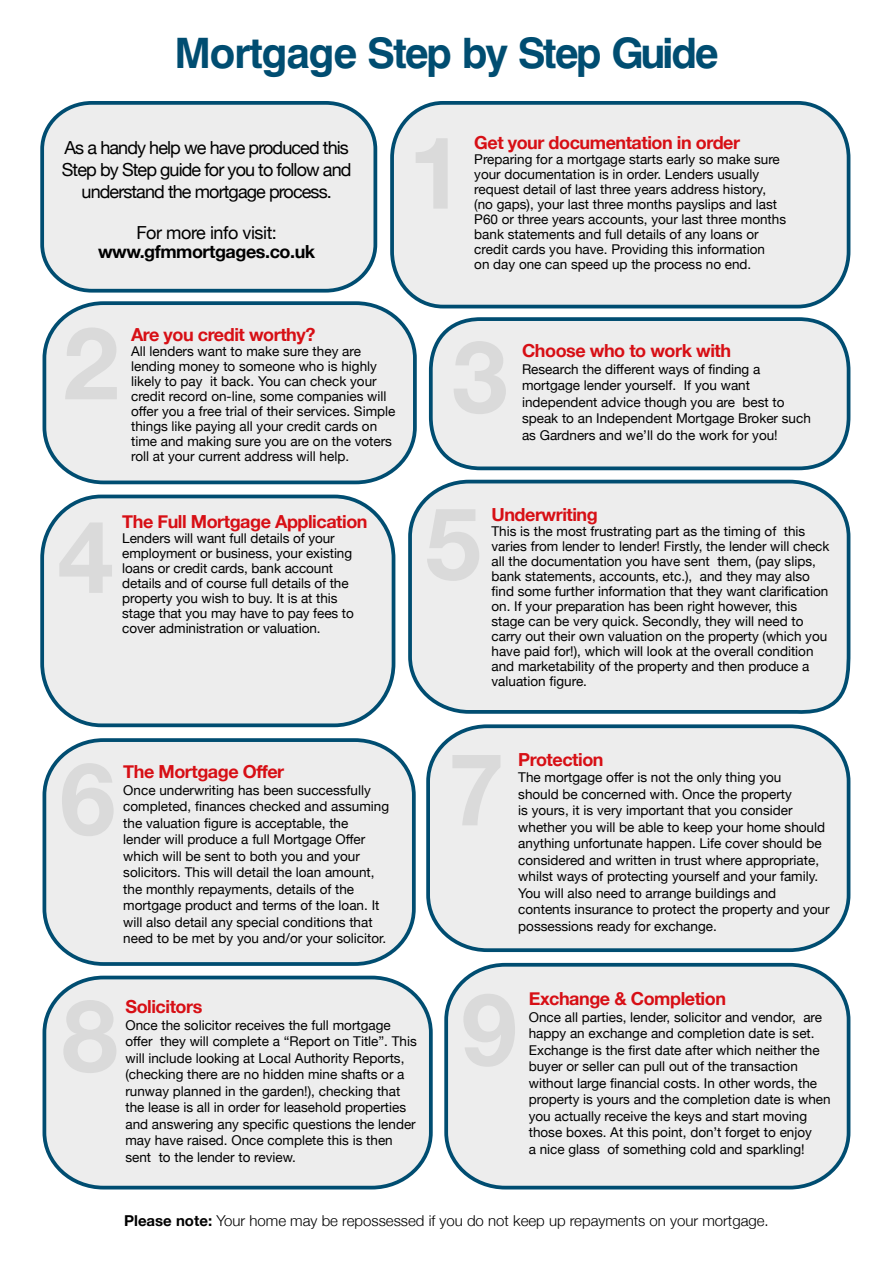
<style>
.page{position:relative;width:893px;height:1263px;background:#fff}
.page>*{position:absolute;margin:0;border:0;box-sizing:border-box;transform-origin:0 0}
.t1{font:700 42px "Swiss 721 BT";letter-spacing:-.045em;color:#004d71}
.t2{font:700 18px "Helvetica Neue";letter-spacing:-.025em;color:#d70f15}
.t3{font:18px/21.6px "Helvetica Neue";letter-spacing:-.05em;color:#000;text-align:center}
.t4{font:700 18px "Helvetica Neue";letter-spacing:-.025em;color:#000}
.t5{font:18px "Helvetica Neue";letter-spacing:-.025em;color:#000}
.t6{font:300 15px "Helvetica Neue";color:#000}
.t7{font:13.5px/16.5px "Helvetica Neue";color:#000}
.s1{font-weight:700}
</style>
<div class="page">
<div style="left:42px;top:103px;width:333px;height:188px;background:#ededed;border-radius:48px"></div>
<div style="left:40px;top:101px;width:337px;height:192px;border:4px solid #004d71;border-radius:48px"></div>
<div style="left:431px;top:319px;width:418px;height:149px;background:#ededed;border-radius:51px"></div>
<div style="left:429px;top:317px;width:421px;height:153px;border:4px solid #004d71;border-radius:51px"></div>
<div style="left:44px;top:303px;width:371px;height:179px;background:#ededed;border-radius:57px"></div>
<div style="left:43px;top:301px;width:374px;height:183px;border:4px solid #004d71;border-radius:57px"></div>
<div style="left:42px;top:496px;width:352px;height:229px;background:#ededed;border-radius:61px"></div>
<div style="left:40px;top:495px;width:355px;height:232px;border:4px solid #004d71;border-radius:61px"></div>
<svg style="left:408px;top:479px;width:443px;height:235px;background:#e2e6e7"></svg>
<div style="left:44px;top:740px;width:370px;height:224px;background:#ededed;border-radius:57px"></div>
<div style="left:43px;top:738px;width:373px;height:228px;border:4px solid #004d71;border-radius:57px"></div>
<div style="left:428px;top:726px;width:421px;height:224px;background:#ededed;border-radius:57px"></div>
<div style="left:426px;top:724px;width:424px;height:228px;border:4px solid #004d71;border-radius:57px"></div>
<div style="left:392px;top:103px;width:457px;height:204px;background:#ededed;border-radius:53px"></div>
<div style="left:390px;top:101px;width:460px;height:207px;border:4px solid #004d71;border-radius:53px"></div>
<div style="left:44px;top:977px;width:387px;height:210px;background:#ededed;border-radius:57px"></div>
<div style="left:43px;top:976px;width:390px;height:213px;border:4px solid #004d71;border-radius:57px"></div>
<div style="left:446px;top:965px;width:403px;height:222px;background:#ededed;border-radius:57px"></div>
<div style="left:444px;top:963px;width:406px;height:226px;border:4px solid #004d71;border-radius:57px"></div>
<h1 class="t1" style="left:174px;top:27px;width:546px">Mortgage Step by Step Guide</h1>
<h2 class="t3" style="left:62px;top:138px;width:291px">As a handy help we have produced this<br>Step by Step guide for you to follow and understand the mortgage process.</h2>
<h2 class="t5" style="left:136px;top:219px;width:142px">For more info visit:</h2>
<h2 class="t4" style="left:98px;top:238px;width:219px">www.gfmmortgages.co.uk</h2>
<h2 class="t2" style="left:474px;top:129px;width:267px">Get your documentation in order</h2>
<p class="t7" style="left:474px;top:153px;width:313px;line-height:15px">Preparing for a mortgage starts early so make sure your documentation is in order. Lenders usually request detail of last three years address history, (no gaps), your last three months payslips and last P60 or three years accounts, your last three months bank statements and full details of any loans or credit cards you have. Providing this information<br>on day one can speed up the process no end.</p>
<h2 class="t2" style="left:131px;top:320px;width:186px">Are you credit worthy?</h2>
<p class="t7" style="left:131px;top:344px;width:266px;line-height:15px">All lenders want to make sure they are lending money to someone who is highly likely to pay it back. You can check your credit record on-line, some companies will offer you a free trial of their services. Simple things like paying all your credit cards on time and making sure you are on the voters roll at your current address will help.</p>
<h2 class="t2" style="left:522px;top:336px;width:211px">Choose who to work with</h2>
<p class="t7" style="left:522px;top:361px;width:290px">Research the different ways of finding a mortgage lender yourself. If you want independent advice though you are best to speak to an Independent Mortgage Broker such as Gardners and we’ll do the work for you!</p>
<h2 class="t2" style="left:122px;top:508px;width:247px">The Full Mortgage Application</h2>
<p class="t7" style="left:122px;top:532px;width:233px;line-height:15px">Lenders will want full details of your employment or business, your existing loans or credit cards, bank account details and of course full details of the property you wish to buy. It is at this stage that you may have to pay fees to cover administration or valuation.</p>
<h2 class="t2" style="left:123px;top:757px;width:162px">The Mortgage Offer</h2>
<p class="t7" style="left:123px;top:782px;width:267px">Once underwriting has been successfully completed, finances checked and assuming the valuation figure is acceptable, the lender will produce a full Mortgage Offer which will be sent to both you and your solicitors. This will detail the loan amount, the monthly repayments, details of the mortgage product and terms of the loan. It will also detail any special conditions that need to be met by you and/or your solicitor.</p>
<h2 class="t2" style="left:125px;top:992px;width:78px">Solicitors</h2>
<p class="t7" style="left:125px;top:1017px;width:293px">Once the solicitor receives the full mortgage offer they will complete a “Report on Title”. This will include looking at Local Authority Reports, (checking there are no hidden mine shafts or a runway planned in the garden!), checking that the lease is all in order for leasehold properties and answering any specific questions the lender may have raised. Once complete this is then sent to the lender to review.</p>
<h2 class="t2" style="left:491px;top:500px;width:108px">Underwriting</h2>
<p class="t7" style="left:491px;top:524px;width:340px;line-height:15px">This is the most frustrating part as the timing of this varies from lender to lender! Firstly, the lender will check all the documentation you have sent them, (pay slips, bank statements, accounts, etc.), and they may also find some further information that they want clarification on. If your preparation has been right however, this stage can be very quick. Secondly, they will need to carry out their own valuation on the property (which you have paid for!), which will look at the overall condition and marketability of the property and then produce a valuation figure.</p>
<h2 class="t2" style="left:518px;top:745px;width:87px">Protection</h2>
<p class="t7" style="left:518px;top:770px;width:313px">The mortgage offer is not the only thing you<br>should be concerned with. Once the property<br>is yours, it is very important that you consider whether you will be able to keep your home should anything unfortunate happen. Life cover should be considered and written in trust where appropriate, whilst ways of protecting yourself and your family.<br>You will also need to arrange buildings and contents insurance to protect the property and your possessions ready for exchange.</p>
<h2 class="t2" style="left:529px;top:985px;width:199px">Exchange &amp; Completion</h2>
<p class="t7" style="left:529px;top:1009px;width:303px">Once all parties, lender, solicitor and vendor, are happy an exchange and completion date is set.<br>Exchange is the first date after which neither the buyer or seller can pull out of the transaction without large financial costs. In other words, the property is yours and the completion date is when you actually receive the keys and start moving those boxes. At this point, don’t forget to enjoy<br>a nice glass of something cold and sparkling!</p>
<p class="t6" style="left:124px;top:1208px;width:646px"><span class="s1">Please note:</span> Your home may be repossessed if you do not keep up repayments on your mortgage.</p>
</div>
